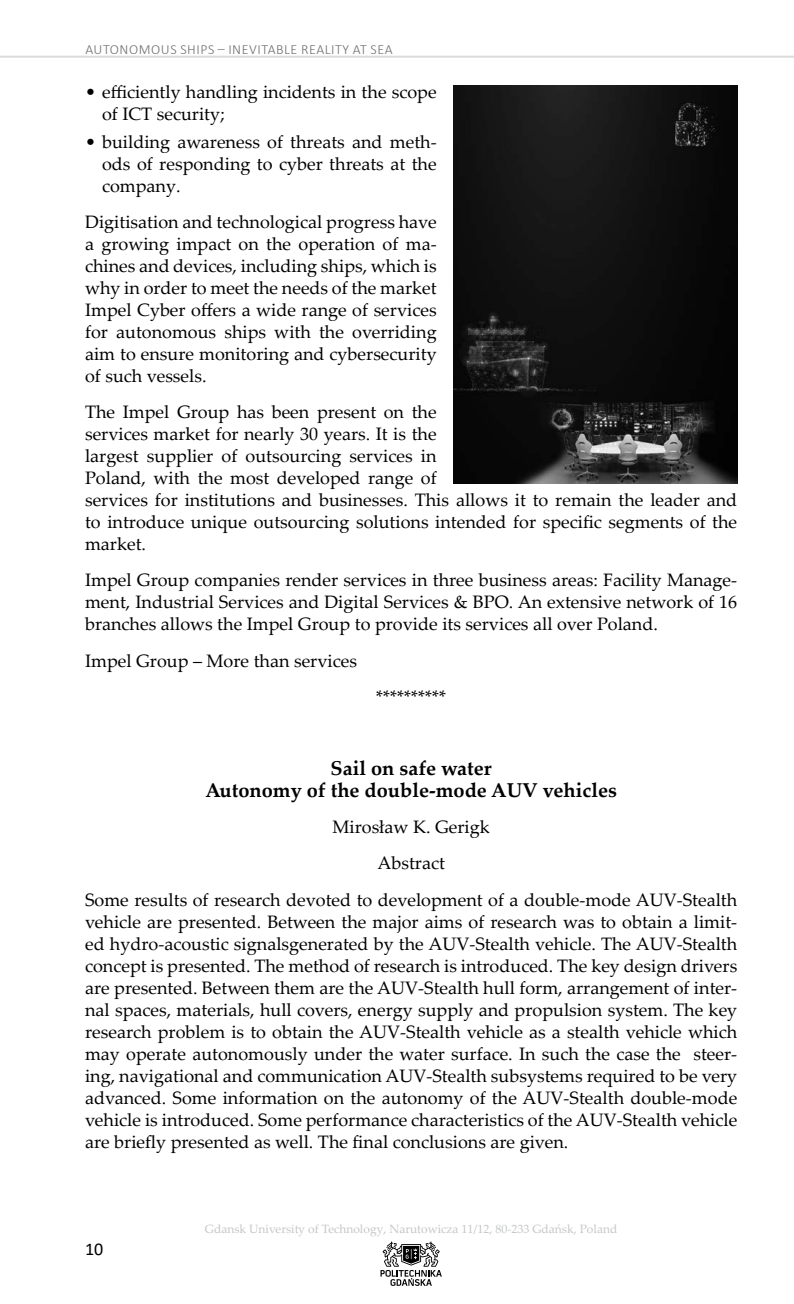
<style>
.page{position:relative;width:794px;height:1304px;background:#fff}
.page>*{position:absolute;margin:0;border:0;box-sizing:border-box;transform-origin:0 0}
.t1{font:700 20px/22px "Palatino Linotype";color:#000;text-align:center}
.t2{font:18px/22px "Palatino Linotype";color:#000;text-align:justify}
.t3{font:18px "Calibri";color:#000}
.t4{font:300 14px "Calibri";letter-spacing:.04em;color:#6e6e6e}
.t5{font:12px "Palatino Linotype";color:#c5c6c6}
</style>
<div class="page">
<hr style="left:0;top:56px;width:794px;height:2px;background:#d9dada">
<svg style="left:380px;top:1242px;width:62px;height:44px"></svg>
<img style="left:454px;top:85px;width:283px;height:398px">
<p class="t4" style="left:85px;top:40px;width:309px">AUTONOMOUS SHIPS – INEVITABLE REALITY AT SEA</p>
<p class="t2" style="left:102px;top:80px;width:336px;text-indent:-17px">• efficiently handling incidents in the scope of ICT security;</p>
<p class="t2" style="left:102px;top:130px;width:336px;text-indent:-17px">• building awareness of threats and meth&shy;ods of responding to cyber threats at the company.</p>
<p class="t2" style="left:85px;top:210px;width:353px">Digitisation and technological progress have a growing impact on the operation of ma&shy;chines and devices, including ships, which is why in order to meet the needs of the market Impel Cyber offers a wide range of services for autonomous ships with the overriding aim to ensure monitoring and cybersecurity of such vessels.</p>
<p class="t2" style="left:85px;top:400px;width:653px;text-align:left">The Impel Group has been present on the<br>services market for nearly 30 years. It is the<br>largest supplier of outsourcing services in<br>Poland, with the most developed range of<br>services for institutions and businesses. This allows it to remain the leader and to introduce unique outsourcing solutions intended for specific segments of the market.</p>
<p class="t2" style="left:85px;top:569px;width:653px">Impel Group companies render services in three business areas: Facility Manage&shy;ment, Industrial Services and Digital Services &amp; BPO. An extensive network of 16 branches allows the Impel Group to provide its services all over Poland.</p>
<p class="t2" style="left:85px;top:649px;width:273px">Impel Group – More than services</p>
<p class="t2" style="left:376px;top:685px;width:72px">**********</p>
<p class="t1" style="left:205px;top:757px;width:413px">Sail on safe water<br>Autonomy of the double-mode AUV vehicles</p>
<p class="t2" style="left:85px;top:808px;width:653px;line-height:36.2px;text-align:center">Mirosław K. Gerigk<br>Abstract<br>Some results of research devoted to development of a double-mode AUV-Stealth</p>
<p class="t2" style="left:85px;top:910px;width:653px">vehicle are presented. Between the major aims of research was to obtain a limit&shy;ed hydro-acoustic signalsgenerated by the AUV-Stealth vehicle. The AUV-Stealth concept is presented. The method of research is introduced. The key design drivers are presented. Between them are the AUV-Stealth hull form, arrangement of inter&shy;nal spaces, materials, hull covers, energy supply and propulsion system. The key research problem is to obtain the AUV-Stealth vehicle as a stealth vehicle which may operate autonomously under the water surface. In such the case the steer&shy;ing, navigational and communication AUV-Stealth subsystems required to be very advanced. Some information on the autonomy of the AUV-Stealth double-mode vehicle is introduced. Some performance characteristics of the AUV-Stealth vehicle are briefly presented as well. The final conclusions are given.</p>
<p class="t3" style="left:85px;top:1237px;width:20px">10</p>
<p class="t5" style="left:205px;top:1221px;width:414px">Gdansk University of Technology, Narutowicza 11/12, 80-233 Gdańsk, Poland</p>
</div>
